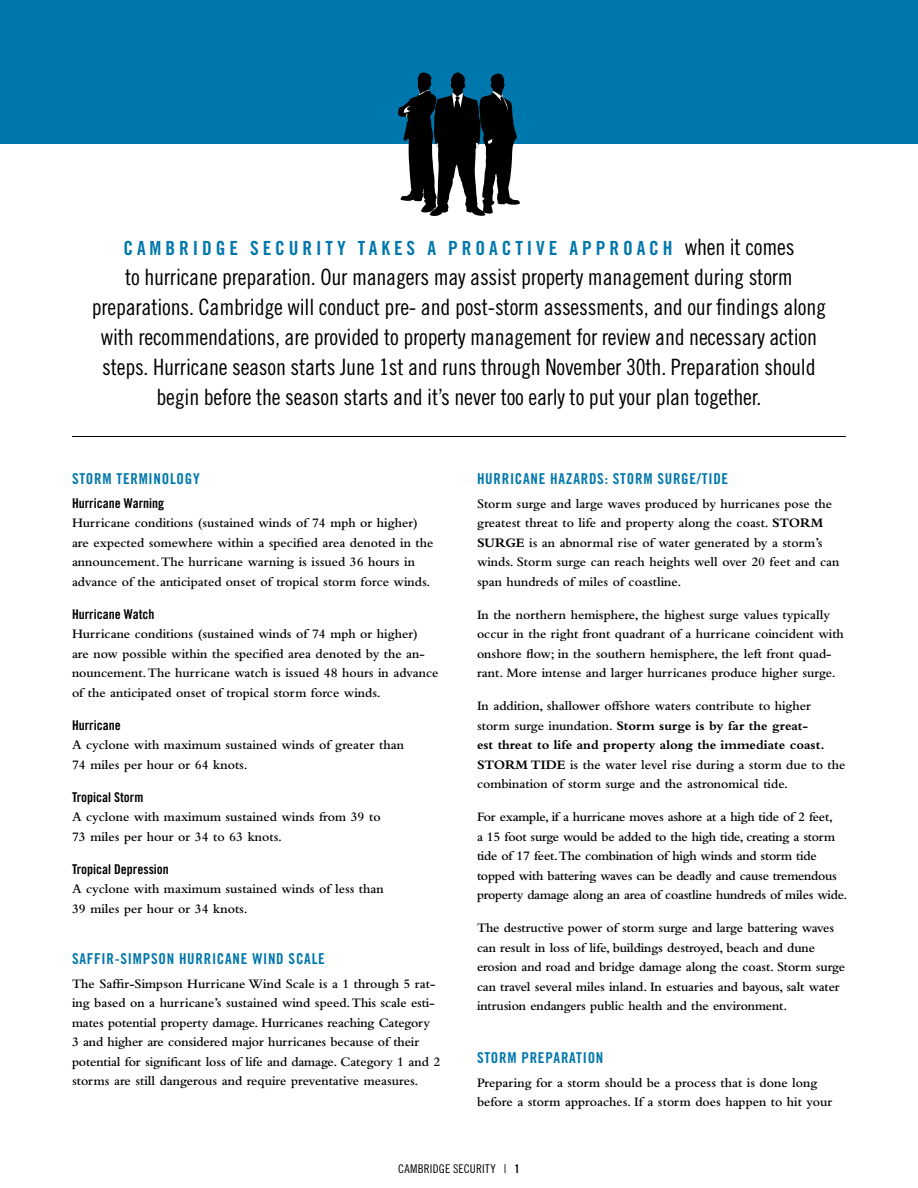
<style>
.page{position:relative;width:918px;height:1188px;background:#fff}
.page>*{position:absolute;margin:0;border:0;box-sizing:border-box;transform-origin:0 0}
.t1{font:22.5px/30px "Trade Gothic Cond Eighteen";letter-spacing:-.01em;color:#000;text-align:center}
.t2{font:19.5px "Trade Gothic Bold Cond Twenty";letter-spacing:.2em;color:#0077ac}
.t3{font:15px "Trade Gothic Bold Cond Twenty";letter-spacing:.05em;color:#0077ac}
.t4{font:600 13.5px/19.5px "Bembo";color:#000}
.t5{font:600 13.5px/19.5px "Bembo";letter-spacing:-.02em;color:#000}
.t6{font:13.5px "Trade Gothic Bold Cond Twenty";color:#000}
.t7{font:12px "Trade Gothic Cond Eighteen";letter-spacing:.015em;color:#000}
.s1{font-family:"Trade Gothic Cond Eighteen";font-size:22.5px;color:#000}
.s2{font-weight:700}
.s3{font-family:"Trade Gothic Bold Cond Twenty"}
</style>
<div class="page">
<div style="left:0;top:0;width:918px;height:144px;background:#0077ac"></div>
<hr style="left:72px;top:436px;width:774px;height:1px;background:#000">
<svg style="left:398px;top:72px;width:122px;height:144px"></svg>
<h2 class="t2" style="left:123px;top:236px;width:673px">CAMBRIDGE SECURITY TAKES A PROACTIVE APPROACH <span class="s1">when it comes</span></h2>
<p class="t1" style="left:92px;top:261px;width:736px">to hurricane preparation. Our managers may assist property management during storm preparations. Cambridge will conduct pre- and post-storm assessments, and our findings along with recommendations, are provided to property management for review and necessary action steps. Hurricane season starts June 1st and runs through November 30th. Preparation should begin before the season starts and it’s never too early to put your plan together.</p>
<p class="t3" style="left:72px;top:470px;width:129px">STORM TERMINOLOGY</p>
<p class="t6" style="left:72px;top:495px;width:94px">Hurricane Warning</p>
<p class="t4" style="left:72px;top:514px;width:363px">Hurricane conditions (sustained winds of 74 mph or higher) are expected somewhere within a specified area denoted in the announcement. The hurricane warning is issued 36 hours in advance of the anticipated onset of tropical storm force winds.</p>
<p class="t6" style="left:72px;top:606px;width:84px">Hurricane Watch</p>
<p class="t4" style="left:72px;top:624px;width:368px">Hurricane conditions (sustained winds of 74 mph or higher)<br>are now possible within the specified area denoted by the an&shy;nouncement. The hurricane watch is issued 48 hours in advance of the anticipated onset of tropical storm force winds.</p>
<p class="t6" style="left:72px;top:717px;width:50px">Hurricane</p>
<p class="t4" style="left:72px;top:735px;width:334px">A cyclone with maximum sustained winds of greater than<br>74 miles per hour or 64 knots.</p>
<p class="t6" style="left:72px;top:789px;width:73px">Tropical Storm</p>
<p class="t4" style="left:72px;top:807px;width:310px">A cyclone with maximum sustained winds from 39 to<br>73 miles per hour or 34 to 63 knots.</p>
<p class="t6" style="left:72px;top:861px;width:98px">Tropical Depression</p>
<p class="t4" style="left:72px;top:879px;width:313px">A cyclone with maximum sustained winds of less than<br>39 miles per hour or 34 knots.</p>
<p class="t3" style="left:72px;top:950px;width:254px">SAFFIR-SIMPSON HURRICANE WIND SCALE</p>
<p class="t4" style="left:72px;top:974px;width:370px">The Saffir-Simpson Hurricane Wind Scale is a 1 through 5 rat&shy;ing based on a hurricane’s sustained wind speed. This scale esti&shy;mates potential property damage. Hurricanes reaching Category<br>3 and higher are considered major hurricanes because of their potential for significant loss of life and damage. Category 1 and 2 storms are still dangerous and require preventative measures.</p>
<p class="t3" style="left:477px;top:470px;width:253px">HURRICANE HAZARDS: STORM SURGE/TIDE</p>
<p class="t4" style="left:477px;top:494px;width:364px">Storm surge and large waves produced by hurricanes pose the greatest threat to life and property along the coast. <span class="s2">STORM SURGE</span> is an abnormal rise of water generated by a storm’s winds. Storm surge can reach heights well over 20 feet and can span hundreds of miles of coastline.</p>
<p class="t4" style="left:477px;top:605px;width:368px">In the northern hemisphere, the highest surge values typically occur in the right front quadrant of a hurricane coincident with onshore flow; in the southern hemisphere, the left front quad&shy;rant. More intense and larger hurricanes produce higher surge.</p>
<p class="t4" style="left:477px;top:696px;width:370px">In addition, shallower offshore waters contribute to higher storm surge inundation. <span class="s2">Storm surge is by far the great-<br>est threat to life and property along the immediate coast.<br>STORM TIDE</span> is the water level rise during a storm due to the combination of storm surge and the astronomical tide.</p>
<p class="t5" style="left:477px;top:807px;width:372px">For example, if a hurricane moves ashore at a high tide of 2 feet,<br>a 15 foot surge would be added to the high tide, creating a storm tide of 17 feet. The combination of high winds and storm tide topped with battering waves can be deadly and cause tremendous property damage along an area of coastline hundreds of miles wide.</p>
<p class="t4" style="left:477px;top:918px;width:370px">The destructive power of storm surge and large battering waves can result in loss of life, buildings destroyed, beach and dune erosion and road and bridge damage along the coast. Storm surge can travel several miles inland. In estuaries and bayous, salt water intrusion endangers public health and the environment.</p>
<p class="t3" style="left:477px;top:1049px;width:128px">STORM PREPARATION</p>
<p class="t4" style="left:477px;top:1073px;width:357px">Preparing for a storm should be a process that is done long before a storm approaches. If a storm does happen to hit your</p>
<p class="t7" style="left:398px;top:1162px;width:123px">CAMBRIDGE SECURITY | <span class="s3">1</span></p>
</div>
